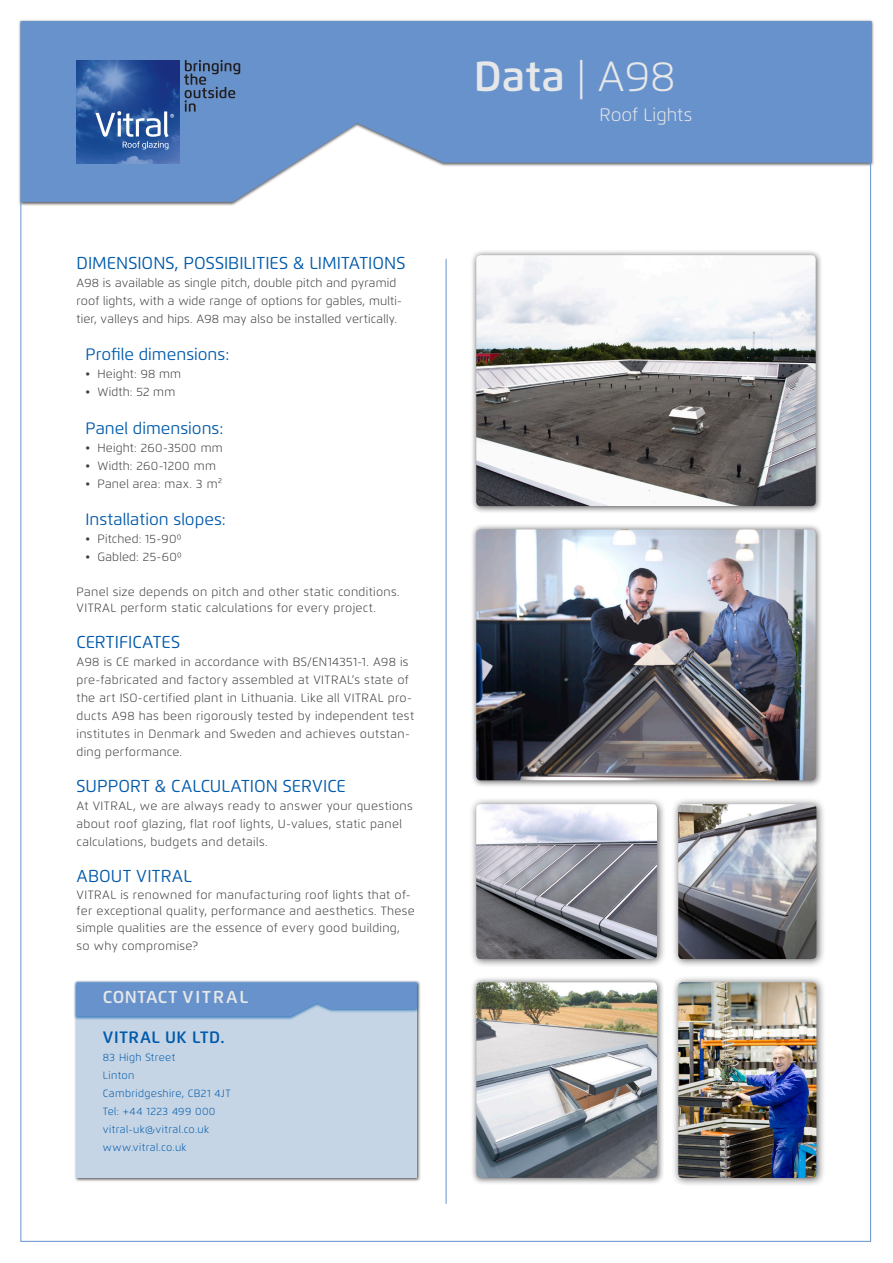
<style>
.page{position:relative;width:893px;height:1263px;background:#fff}
.page>*{position:absolute;margin:0;border:0;box-sizing:border-box;transform-origin:0 0}
.t1{font:600 42px "Flexo";color:#e6e7e9}
.t2{font:300 18px "Flexo";color:#e6e7e9}
.t3{font:17.25px "Flexo";color:#015aaa}
.t4{font:600 17.25px "Flexo";letter-spacing:.055em;color:#e6e7e9}
.t5{font:16.5px "Flexo";color:#015aaa}
.t6{font:600 16.5px "Flexo";letter-spacing:.04em;color:#015aaa}
.t7{font:300 12px/18px "Flexo";letter-spacing:.025em;color:#3e3e3f}
.t8{font:300 10.5px "Flexo";letter-spacing:.035em;color:#015aaa}
.s1{font-weight:300}
</style>
<div class="page">
<hr style="left:446px;top:259px;width:1px;height:945px;background:#6892cc">
<div style="left:74px;top:980px;width:346px;height:201px;background:#231f20;opacity:.75"></div>
<div style="left:77px;top:982px;width:340px;height:196px;background:#c5d5e5"></div>
<div style="left:73px;top:980px;width:347px;height:40px;background:#015aaa;opacity:.75"></div>
<svg style="left:77px;top:982px;width:340px;height:34px;background:#6d96cd"></svg>
<div style="left:18px;top:19px;width:857px;height:187px;background:#231f20;opacity:.75"></div>
<svg style="left:23px;top:21px;width:849px;height:181px;fill:#6892cc"></svg>
<img style="left:77px;top:60px;width:103px;height:103px">
<svg style="left:184px;top:60px;width:56px;height:52px;background:#597aa9"></svg>
<svg style="left:95px;top:111px;width:79px;height:38px;background:#5579b1"></svg>
<div style="left:470px;top:523px;width:353px;height:264px;background:#231f20;opacity:.75"></div>
<img style="left:476px;top:529px;width:340px;height:251px">
<div style="left:470px;top:249px;width:353px;height:264px;background:#231f20;opacity:.75"></div>
<img style="left:476px;top:255px;width:340px;height:251px">
<div style="left:469px;top:797px;width:197px;height:171px;background:#231f20;opacity:.75"></div>
<img style="left:476px;top:804px;width:181px;height:155px">
<div style="left:671px;top:797px;width:154px;height:171px;background:#231f20;opacity:.75"></div>
<img style="left:678px;top:804px;width:138px;height:155px">
<div style="left:470px;top:976px;width:194px;height:209px;background:#231f20;opacity:.75"></div>
<img style="left:476px;top:982px;width:181px;height:196px">
<div style="left:671px;top:975px;width:154px;height:211px;background:#231f20;opacity:.75"></div>
<img style="left:678px;top:982px;width:138px;height:196px">
<p class="t3" style="left:77px;top:252px;width:330px">DIMENSIONS, POSSIBILITIES &amp; LIMITATIONS</p>
<p class="t7" style="left:77px;top:274px;width:327px">A98 is available as single pitch, double pitch and pyramid roof lights, with a wide range of options for gables, multi&shy;tier, valleys and hips. A98 may also be installed vertically.</p>
<p class="t5" style="left:86px;top:344px;width:145px">Profile dimensions:</p>
<p class="t7" style="left:86px;top:365px;width:97px">• Height: 98 mm</p>
<p class="t7" style="left:86px;top:383px;width:91px">• Width: 52 mm</p>
<p class="t5" style="left:86px;top:418px;width:139px">Panel dimensions:</p>
<p class="t7" style="left:86px;top:439px;width:139px">• Height: 260-3500 mm</p>
<p class="t7" style="left:86px;top:457px;width:132px">• Width: 260-1200 mm</p>
<p class="t7" style="left:86px;top:475px;width:138px">• Panel area: max. 3 m²</p>
<p class="t5" style="left:86px;top:509px;width:142px">Installation slopes:</p>
<p class="t7" style="left:86px;top:530px;width:97px">• Pitched: 15-900</p>
<p class="t7" style="left:86px;top:548px;width:98px">• Gabled: 25-600</p>
<p class="t7" style="left:77px;top:583px;width:325px;line-height:16.5px">Panel size depends on pitch and other static conditions.<br>VITRAL perform static calculations for every project.</p>
<p class="t3" style="left:77px;top:632px;width:105px">CERTIFICATES</p>
<p class="t7" style="left:77px;top:653px;width:339px">A98 is CE marked in accordance with BS/EN14351-1. A98 is pre-fabricated and factory assembled at VITRAL’s state of the art ISO-certified plant in Lithuania. Like all VITRAL pro&shy;ducts A98 has been rigorously tested by independent test institutes in Denmark and Sweden and achieves outstan&shy;ding performance.</p>
<p class="t3" style="left:77px;top:776px;width:271px">SUPPORT &amp; CALCULATION SERVICE</p>
<p class="t7" style="left:77px;top:797px;width:338px">At VITRAL, we are always ready to answer your questions about roof glazing, flat roof lights, U-values, static panel calculations, budgets and details.</p>
<p class="t3" style="left:77px;top:866px;width:117px">ABOUT VITRAL</p>
<p class="t7" style="left:77px;top:886px;width:340px;line-height:16.5px">VITRAL is renowned for manufacturing roof lights that of&shy;fer exceptional quality, performance and aesthetics. These simple qualities are the essence of every good building,</p>
<p class="t7" style="left:77px;top:937px;width:123px">so why compromise?</p>
<p class="t4" style="left:103px;top:987px;width:147px">CONTACT VITRAL</p>
<p class="t6" style="left:103px;top:1027px;width:123px">VITRAL UK LTD.</p>
<p class="t8" style="left:103px;top:1051px;width:74px">83 High Street</p>
<p class="t8" style="left:103px;top:1069px;width:33px">Linton</p>
<p class="t8" style="left:103px;top:1087px;width:129px">Cambridgeshire, CB21 4JT</p>
<p class="t8" style="left:103px;top:1105px;width:114px">Tel: +44 1223 499 000</p>
<p class="t8" style="left:103px;top:1123px;width:108px">vitral-uk@vitral.co.uk</p>
<p class="t8" style="left:103px;top:1141px;width:85px">www.vitral.co.uk</p>
<p class="t1" style="left:474px;top:51px;width:203px">Data <span class="s1">| A98</span></p>
<p class="t2" style="left:600px;top:103px;width:94px">Roof Lights</p>
</div>
